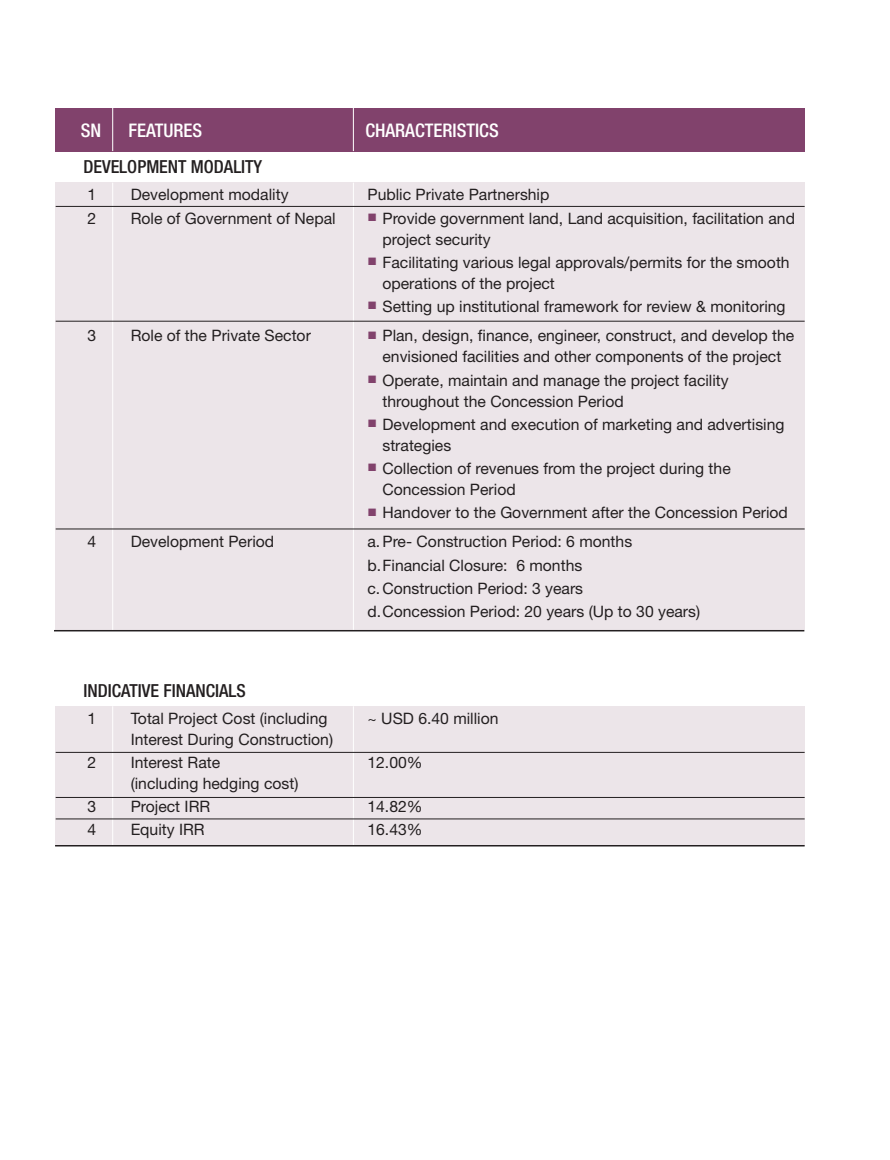
<style>
.page{position:relative;width:890px;height:1160px;background:#fff}
.page>*{position:absolute;margin:0;border:0;box-sizing:border-box;transform-origin:0 0}
.table_head{font:500 condensed 18.75px "Helvetica Neue";color:#fff}
.table_sub_head{font:500 condensed 18px "Helvetica Neue";color:#231f20}
.table_bullet{font:15.75px/21px "Helvetica Neue";color:#231f20}
.table_body_left{font:15.75px/21px "Helvetica Neue";color:#231f20}
.s1{color:#81426c}
</style>
<div class="page">
<div style="left:55px;top:182px;width:750px;height:448px;background:#ece5e9"></div>
<div style="left:55px;top:108px;width:750px;height:43px;background:#81426c"></div>
<hr style="left:112px;top:108px;width:1px;height:43px;background:#fff">
<hr style="left:112px;top:183px;width:1px;height:458px;background:#fff">
<hr style="left:353px;top:108px;width:1px;height:43px;background:#fff">
<hr style="left:353px;top:183px;width:1px;height:458px;background:#fff">
<hr style="left:56px;top:206px;width:749px;height:1px;background:#231f20">
<hr style="left:56px;top:321px;width:749px;height:1px;background:#231f20">
<hr style="left:56px;top:529px;width:749px;height:1px;background:#231f20">
<hr style="left:54px;top:630px;width:750px;height:1px;background:#231f20">
<div style="left:55px;top:706px;width:750px;height:140px;background:#ece5e9"></div>
<hr style="left:112px;top:706px;width:1px;height:150px;background:#fff">
<hr style="left:353px;top:706px;width:1px;height:150px;background:#fff">
<hr style="left:55px;top:845px;width:750px;height:1px;background:#231f20">
<hr style="left:56px;top:752px;width:749px;height:1px;background:#231f20">
<hr style="left:56px;top:797px;width:749px;height:1px;background:#231f20">
<hr style="left:56px;top:819px;width:749px;height:1px;background:#231f20">
<p class="table_head" style="left:81px;top:119px;width:22px">SN</p>
<p class="table_head" style="left:128px;top:119px;width:75px">FEATURES</p>
<p class="table_head" style="left:365px;top:119px;width:135px">CHARACTERISTICS</p>
<p class="table_sub_head" style="left:83px;top:156px;width:180px">DEVELOPMENT MODALITY</p>
<p class="table_body_left" style="left:87px;top:184px;width:10px">1</p>
<p class="table_body_left" style="left:131px;top:184px;width:159px">Development modality</p>
<p class="table_body_left" style="left:87px;top:207px;width:10px">2</p>
<p class="table_body_left" style="left:131px;top:207px;width:207px">Role of Government of Nepal</p>
<p class="table_body_left" style="left:87px;top:325px;width:10px">3</p>
<p class="table_body_left" style="left:131px;top:325px;width:182px">Role of the Private Sector</p>
<p class="table_body_left" style="left:87px;top:531px;width:10px">4</p>
<p class="table_body_left" style="left:131px;top:531px;width:145px">Development Period</p>
<p class="table_sub_head" style="left:83px;top:680px;width:164px">INDICATIVE FINANCIALS</p>
<p class="table_body_left" style="left:87px;top:708px;width:10px">1</p>
<p class="table_body_left" style="left:131px;top:708px;width:204px">Total Project Cost (including<br>Interest During Construction)</p>
<p class="table_body_left" style="left:87px;top:752px;width:10px">2</p>
<p class="table_body_left" style="left:131px;top:752px;width:169px">Interest Rate<br>(including hedging cost)</p>
<p class="table_body_left" style="left:87px;top:796px;width:10px">3</p>
<p class="table_body_left" style="left:131px;top:796px;width:81px">Project IRR</p>
<p class="table_body_left" style="left:87px;top:819px;width:10px">4</p>
<p class="table_body_left" style="left:131px;top:819px;width:76px">Equity IRR</p>
<p class="table_bullet" style="left:367px;top:184px;width:184px">Public Private Partnership</p>
<p class="table_bullet" style="left:382px;top:207px;width:414px;text-indent:-15px"><span class="s1">■</span> Provide government land, Land acquisition, facilitation and project security</p>
<p class="table_bullet" style="left:382px;top:251px;width:409px;text-indent:-15px"><span class="s1">■</span> Facilitating various legal approvals/permits for the smooth operations of the project</p>
<p class="table_bullet" style="left:367px;top:295px;width:420px"><span class="s1">■</span> Setting up institutional framework for review &amp; monitoring</p>
<p class="table_bullet" style="left:367px;top:325px;width:428px;text-align:center"><span class="s1">■</span> Plan, design, finance, engineer, construct, and develop the envisioned facilities and other components of the project</p>
<p class="table_bullet" style="left:382px;top:369px;width:348px;text-indent:-15px"><span class="s1">■</span> Operate, maintain and manage the project facility throughout the Concession Period</p>
<p class="table_bullet" style="left:382px;top:413px;width:404px;text-indent:-15px"><span class="s1">■</span> Development and execution of marketing and advertising strategies</p>
<p class="table_bullet" style="left:382px;top:458px;width:350px;text-indent:-15px"><span class="s1">■</span> Collection of revenues from the project during the<br>Concession Period</p>
<p class="table_bullet" style="left:367px;top:502px;width:422px"><span class="s1">■</span> Handover to the Government after the Concession Period</p>
<p class="table_bullet" style="left:367px;top:531px;width:266px">a.Pre- Construction Period: 6 months</p>
<p class="table_bullet" style="left:367px;top:554px;width:216px">b.Financial Closure: 6 months</p>
<p class="table_bullet" style="left:367px;top:577px;width:217px">c.Construction Period: 3 years</p>
<p class="table_bullet" style="left:367px;top:600px;width:334px">d.Concession Period: 20 years (Up to 30 years)</p>
<p class="table_bullet" style="left:367px;top:708px;width:133px">~ USD 6.40 million</p>
<p class="table_bullet" style="left:367px;top:752px;width:57px">12.00%</p>
<p class="table_bullet" style="left:367px;top:796px;width:57px">14.82%</p>
<p class="table_bullet" style="left:367px;top:819px;width:57px">16.43%</p>
</div>
